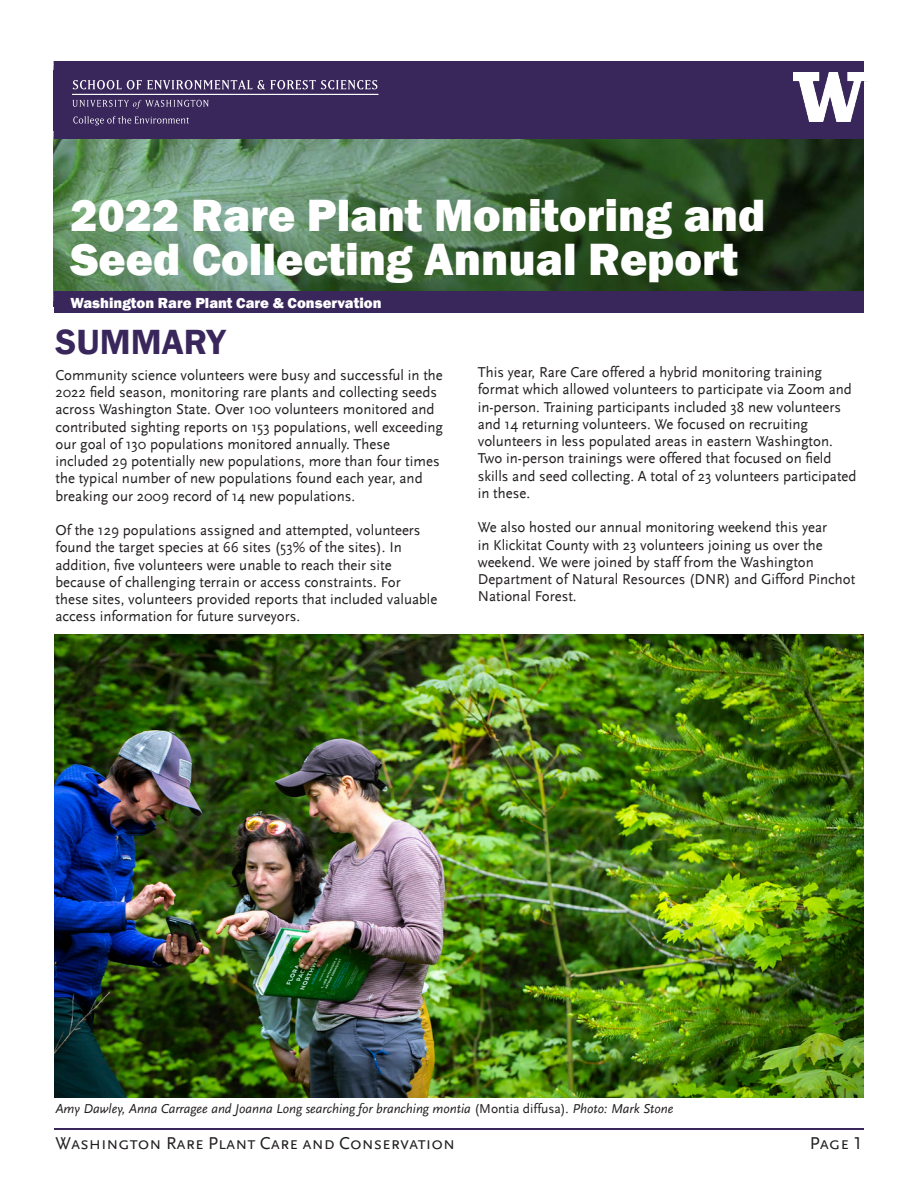
<style>
.page{position:relative;width:918px;height:1188px;background:#fff}
.page>*{position:absolute;margin:0;border:0;box-sizing:border-box;transform-origin:0 0}
.t1{font:800 46.5px/43.5px "Franklin Gothic";color:#fff}
.t2{font:600 36px "Franklin Gothic";color:#39275b}
.t3{font:18px "Scala Sans LF Caps";color:#231f20}
.article_body_copy{font:15px/17.2px "Scala Sans";color:#231f20}
.t4{font:800 15px "Franklin Gothic";color:#fff}
.black_photo_credit{font:italic 13.5px "Scala Sans";color:#231f20}
.s1{font-style:normal}
</style>
<div class="page">
<hr style="left:54px;top:1128px;width:810px;height:1px;background:#39275b">
<img style="left:54px;top:139px;width:810px;height:153px">
<div style="left:54px;top:61px;width:810px;height:78px;background:#39275b"></div>
<div style="left:54px;top:292px;width:810px;height:21px;background:#39275b"></div>
<img style="left:794px;top:73px;width:72px;height:49px">
<svg style="left:73px;top:116px;width:116px;height:9px"></svg>
<svg style="left:72px;top:100px;width:137px;height:9px"></svg>
<hr style="left:72px;top:94px;width:306px;height:1px;background:#fff">
<svg style="left:53px;top:80px;width:1px;height:27px"></svg>
<svg style="left:73px;top:80px;width:179px;height:10px"></svg>
<svg style="left:258px;top:80px;width:119px;height:10px"></svg>
<img style="left:54px;top:634px;width:810px;height:463px">
<p class="t1" style="left:70px;top:194px;width:697px">2022 Rare Plant Monitoring and<br>Seed Collecting Annual Report</p>
<p class="t4" style="left:70px;top:293px;width:313px">Washington Rare Plant Care &amp; Conservation</p>
<p class="t2" style="left:56px;top:320px;width:171px">SUMMARY</p>
<p class="article_body_copy" style="left:56px;top:367px;width:389px">Community science volunteers were busy and successful in the 2022 field season, monitoring rare plants and collecting seeds across Washington State. Over 100 volunteers monitored and contributed sighting reports on 153 populations, well exceeding our goal of 130 populations monitored annually. These included 29 potentially new populations, more than four times the typical number of new populations found each year, and breaking our 2009 record of 14 new populations.</p>
<p class="article_body_copy" style="left:56px;top:522px;width:383px">Of the 129 populations assigned and attempted, volunteers found the target species at 66 sites (53% of the sites). In addition, five volunteers were unable to reach their site because of challenging terrain or access constraints. For these sites, volunteers provided reports that included valuable access information for future surveyors.</p>
<p class="article_body_copy" style="left:478px;top:364px;width:376px">This year, Rare Care offered a hybrid monitoring training format which allowed volunteers to participate via Zoom and in-person. Training participants included 38 new volunteers and 14 returning volunteers. We focused on recruiting volunteers in less populated areas in eastern Washington.</p>
<p class="article_body_copy" style="left:478px;top:450px;width:380px">Two in-person trainings were offered that focused on field skills and seed collecting. A total of 23 volunteers participated in these.</p>
<p class="article_body_copy" style="left:478px;top:519px;width:379px">We also hosted our annual monitoring weekend this year<br>in Klickitat County with 23 volunteers joining us over the weekend. We were joined by staff from the Washington Department of Natural Resources (DNR) and Gifford Pinchot National Forest.</p>
<p class="black_photo_credit" style="left:56px;top:1101px;width:620px">Amy Dawley, Anna Carragee and Joanna Long searching for branching montia <span class="s1">(Montia diffusa)</span>. Photo: Mark Stone</p>
<p class="t3" style="left:56px;top:1133px;width:401px">Washington Rare Plant Care and Conservation</p>
<p class="t3" style="left:810px;top:1133px;width:54px">Page 1</p>
</div>
